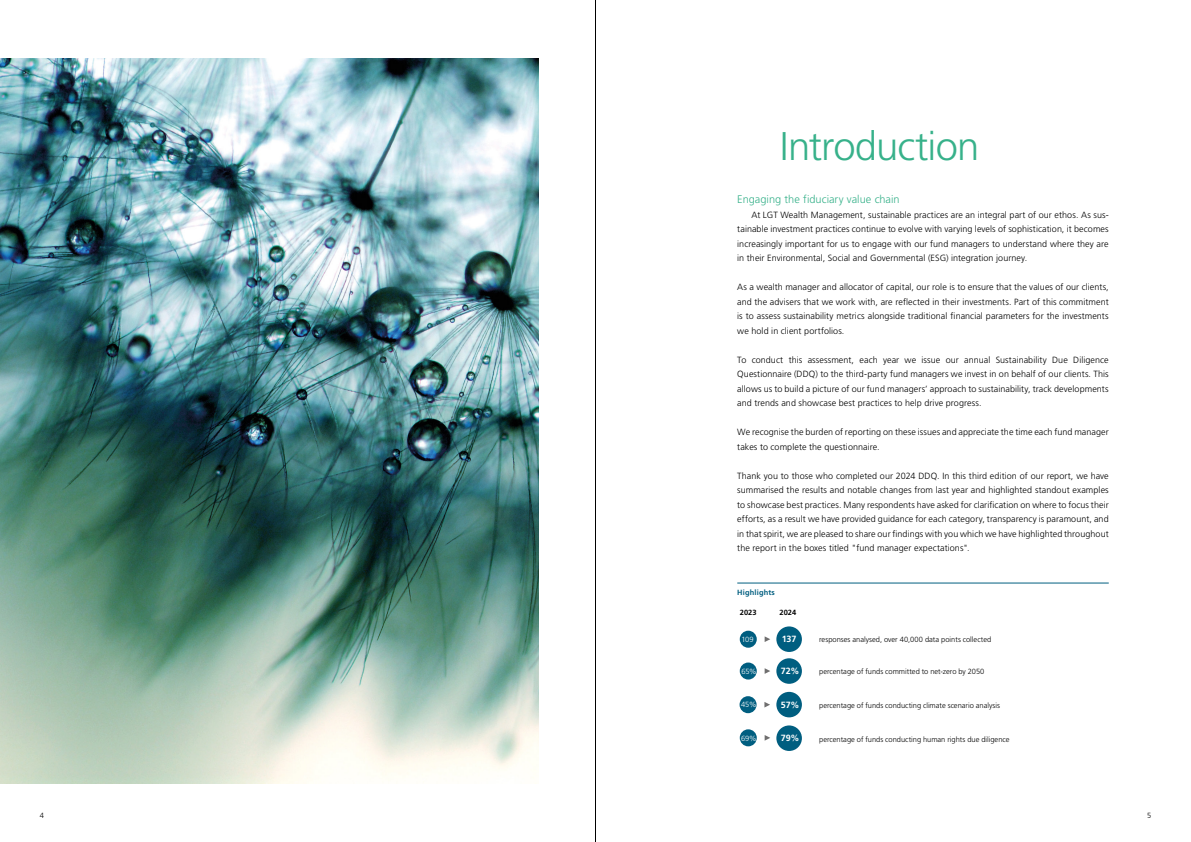
<style>
.page{position:relative;width:1191px;height:842px;background:#fff}
.page>*{position:absolute;margin:0;border:0;box-sizing:border-box;transform-origin:0 0}
.t1{font:300 40px "Frutiger LT Std";letter-spacing:-.025em;color:#37b18a}
.t2{font:300 11px "Frutiger LT Std";color:#37b18a}
.t3{font:300 9px/14.5px "Frutiger LT Std";letter-spacing:.01em;color:#000;text-align:justify}
.t4{font:700 9px "Frutiger LT Std";letter-spacing:-.01em;color:#fff}
.t5{font:300 7.5px "Frutiger LT Std";color:#000}
.t6{font:300 7.5px "Frutiger LT Std";letter-spacing:-.015em;color:#fff}
.t7{font:700 7.5px "Frutiger LT Std";letter-spacing:.02em;color:#005e80}
.t8{font:700 7.5px "Frutiger LT Std";letter-spacing:.01em;color:#000}
</style>
<div class="page">
<img style="left:0;top:58px;width:539px;height:725px">
<hr style="left:737px;top:583px;width:371px;height:1px;background:#005e80">
<div style="left:739px;top:631px;width:17px;height:17px;background:#005e80;border-radius:50%"></div>
<div style="left:776px;top:626px;width:26px;height:26px;background:#005e80;border-radius:50%"></div>
<div style="left:739px;top:662px;width:17px;height:17px;background:#005e80;border-radius:50%"></div>
<div style="left:776px;top:658px;width:26px;height:26px;background:#005e80;border-radius:50%"></div>
<div style="left:739px;top:696px;width:17px;height:17px;background:#005e80;border-radius:50%"></div>
<div style="left:776px;top:692px;width:26px;height:25px;background:#005e80;border-radius:50%"></div>
<div style="left:739px;top:729px;width:17px;height:17px;background:#005e80;border-radius:50%"></div>
<div style="left:776px;top:725px;width:26px;height:26px;background:#005e80;border-radius:50%"></div>
<svg style="left:764px;top:636px;width:6px;height:6px"></svg>
<svg style="left:764px;top:668px;width:6px;height:6px"></svg>
<svg style="left:764px;top:702px;width:6px;height:5px"></svg>
<svg style="left:764px;top:735px;width:6px;height:6px"></svg>
<hr style="left:595px;top:0;width:1px;height:842px;background:#000">
<h1 class="t1" style="left:780px;top:123px;width:201px">Introduction</h1>
<p class="t2" style="left:737px;top:193px;width:164px">Engaging the fiduciary value chain</p>
<p class="t3" style="left:737px;top:207px;width:373px;text-indent:14px">At LGT Wealth Management, sustainable practices are an integral part of our ethos. As sus&shy;tainable investment practices continue to evolve with varying levels of sophistication, it becomes increasingly important for us to engage with our fund managers to understand where they are in their Environmental, Social and Governmental (ESG) integration journey.</p>
<p class="t3" style="left:737px;top:280px;width:373px">As a wealth manager and allocator of capital, our role is to ensure that the values of our clients, and the advisers that we work with, are reflected in their investments. Part of this commitment is to assess sustainability metrics alongside traditional financial parameters for the investments we hold in client portfolios.</p>
<p class="t3" style="left:737px;top:352px;width:373px">To conduct this assessment, each year we issue our annual Sustainability Due Diligence Questionnaire (DDQ) to the third-party fund managers we invest in on behalf of our clients. This allows us to build a picture of our fund managers’ approach to sustainability, track developments and trends and showcase best practices to help drive progress.</p>
<p class="t3" style="left:737px;top:425px;width:373px">We recognise the burden of reporting on these issues and appreciate the time each fund manager takes to complete the questionnaire.</p>
<p class="t3" style="left:737px;top:468px;width:373px">Thank you to those who completed our 2024 DDQ. In this third edition of our report, we have summarised the results and notable changes from last year and highlighted standout examples to showcase best practices. Many respondents have asked for clarification on where to focus their efforts, as a result we have provided guidance for each category, transparency is paramount, and in that spirit, we are pleased to share our findings with you which we have highlighted throughout the report in the boxes titled "fund manager expectations".</p>
<p class="t7" style="left:737px;top:588px;width:39px">Highlights</p>
<p class="t8" style="left:740px;top:608px;width:18px">2023</p>
<p class="t8" style="left:779px;top:608px;width:18px">2024</p>
<p class="t6" style="left:741px;top:635px;width:14px">109</p>
<p class="t4" style="left:782px;top:634px;width:16px">137</p>
<p class="t5" style="left:819px;top:635px;width:174px">responses analysed, over 40,000 data points collected</p>
<p class="t6" style="left:741px;top:667px;width:17px">65%</p>
<p class="t4" style="left:781px;top:666px;width:20px">72%</p>
<p class="t6" style="left:741px;top:700px;width:17px">45%</p>
<p class="t4" style="left:781px;top:700px;width:20px">57%</p>
<p class="t6" style="left:741px;top:734px;width:17px">69%</p>
<p class="t4" style="left:780px;top:733px;width:20px">79%</p>
<p class="t5" style="left:819px;top:667px;width:167px">percentage of funds committed to net-zero by 2050</p>
<p class="t5" style="left:819px;top:701px;width:182px">percentage of funds conducting climate scenario analysis</p>
<p class="t5" style="left:819px;top:735px;width:192px">percentage of funds conducting human rights due diligence</p>
<p class="t5" style="left:40px;top:811px;width:6px">4</p>
<p class="t5" style="left:1147px;top:811px;width:6px">5</p>
</div>
